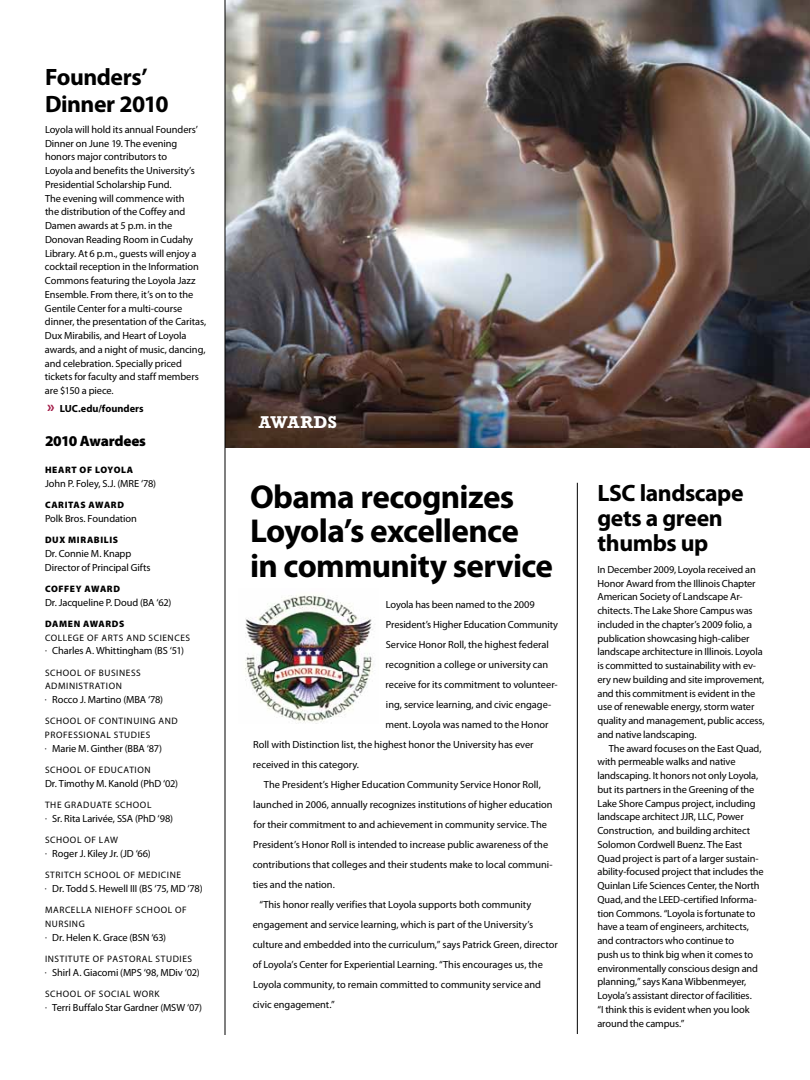
<style>
.page{position:relative;width:810px;height:1080px;background:#fff}
.page>*{position:absolute;margin:0;border:0;box-sizing:border-box;transform-origin:0 0}
.t1{font:700 33.25px/34.5px "Myriad Pro";letter-spacing:-.02em;color:#000}
.t2{font:700 23.75px/25px "Myriad Pro";letter-spacing:-.02em;color:#000}
.t3{font:700 17.38px "Rockwell Std";letter-spacing:.02em;color:#fff}
.t4{font:900 15px "Myriad Pro";letter-spacing:-.02em;color:#000}
.t5{font:10.38px/13.8px "Myriad Pro";letter-spacing:-.005em;color:#000}
.t6{font:700 10.38px "Myriad Pro";color:#000}
.t7{font:9.38px/13.8px "Myriad Pro";letter-spacing:.065em;color:#000}
.t8{font:900 9.38px "Myriad Pro";letter-spacing:.06em;color:#000}
.s1{font-size:16.25px;color:#a31c49}
.s2{font-size:9.38px}
</style>
<div class="page">
<img style="left:226px;top:0;width:584px;height:448px">
<hr style="left:225px;top:0;width:1px;height:1035px;background:#000">
<img style="left:245px;top:595px;width:129px;height:129px">
<hr style="left:577px;top:483px;width:1px;height:551px;background:#000">
<h2 class="t2" style="left:45px;top:65px;width:125px;line-height:26.2px">Founders’<br>Dinner 2010</h2>
<p class="t5" style="left:45px;top:123px;width:163px">Loyola will hold its annual Founders’ Dinner on June 19. The evening honors major contributors to<br>Loyola and benefits the University’s Presidential Scholarship Fund.<br>The evening will commence with<br>the distribution of the Coffey and Damen awards at 5 p.m. in the Donovan Reading Room in Cudahy Library. At 6 p.m., guests will enjoy a cocktail reception in the Information Commons featuring the Loyola Jazz Ensemble. From there, it’s on to the Gentile Center for a multi-course dinner, the presentation of the Caritas, Dux Mirabilis, and Heart of Loyola awards, and a night of music, dancing, and celebration. Specially priced tickets for faculty and staff members are $150 a piece.</p>
<p class="t6" style="left:47px;top:402px;width:98px"><span class="s1">»</span> LUC.edu/founders</p>
<h3 class="t4" style="left:45px;top:432px;width:103px">2010 AWARDEES</h3>
<p class="t8" style="left:45px;top:465px;width:8px">HEAR</p>
<p class="t8" style="left:71px;top:465px;width:62px">T OFLOYOLA</p>
<p class="t5" style="left:45px;top:477px;width:113px">John P. Foley, S.J. (MRE ‘78)</p>
<p class="t8" style="left:45px;top:500px;width:81px">CARITAS AWARD</p>
<p class="t5" style="left:45px;top:512px;width:94px">Polk Bros. Foundation</p>
<p class="t8" style="left:45px;top:535px;width:75px">DUX MIRABILIS</p>
<p class="t5" style="left:45px;top:547px;width:107px">Dr. Connie M. Knapp<br>Director of Principal Gifts</p>
<p class="t8" style="left:45px;top:583px;width:20px">COFFE</p>
<p class="t8" style="left:76px;top:583px;width:46px">Y AWAR D</p>
<p class="t5" style="left:45px;top:595px;width:128px">Dr. Jacqueline P. Doud (BA ‘62)</p>
<p class="t8" style="left:45px;top:618px;width:81px">DAMEN AWARDS</p>
<p class="t7" style="left:45px;top:631px;width:64px">College of Art</p>
<p class="t7" style="left:119px;top:631px;width:73px">s and Sciences</p>
<p class="t5" style="left:45px;top:644px;width:140px"><span class="s2">·</span> Charles A. Whittingham (BS ‘51)</p>
<p class="t7" style="left:45px;top:666px;width:97px">School of Business<br>Administration</p>
<p class="t5" style="left:45px;top:693px;width:89px"><span class="s2">·</span> Rocco J. Martino (MBA</p>
<p class="t5" style="left:148px;top:693px;width:17px">‘78)</p>
<p class="t7" style="left:45px;top:715px;width:134px">School of Continuing and<br>Professional Stu</p>
<p class="t7" style="left:131px;top:728px;width:21px">dies</p>
<p class="t5" style="left:45px;top:742px;width:89px"><span class="s2">·</span> Marie M. Ginther (BBA</p>
<p class="t5" style="left:147px;top:742px;width:17px">‘87)</p>
<p class="t7" style="left:45px;top:763px;width:107px">School of Education</p>
<p class="t5" style="left:45px;top:777px;width:135px">Dr. Timothy M. Kanold (PhD ‘02)</p>
<p class="t7" style="left:45px;top:798px;width:108px">The Graduate School</p>
<p class="t5" style="left:45px;top:812px;width:130px"><span class="s2">·</span> Sr. Rita Larivée, SSA (PhD ‘98)</p>
<p class="t7" style="left:45px;top:833px;width:73px">School of Law</p>
<p class="t5" style="left:45px;top:847px;width:107px"><span class="s2">·</span> Roger J. Kiley Jr. (JD ‘66)</p>
<p class="t7" style="left:45px;top:868px;width:138px">Stritch School of Medicine</p>
<p class="t5" style="left:45px;top:882px;width:159px"><span class="s2">·</span> Dr. Todd S. H ewell III (BS ‘75, MD ‘78)</p>
<p class="t7" style="left:45px;top:903px;width:142px">Marcella Niehoff School of<br>Nur</p>
<p class="t7" style="left:64px;top:917px;width:21px">sing</p>
<p class="t5" style="left:45px;top:930px;width:94px"><span class="s2">·</span> Dr. Helen K. Grace (BSN</p>
<p class="t5" style="left:151px;top:930px;width:16px">‘63)</p>
<p class="t7" style="left:45px;top:952px;width:30px">Institut</p>
<p class="t7" style="left:85px;top:952px;width:77px">e of Pastoral Stu</p>
<p class="t7" style="left:173px;top:952px;width:21px">dies</p>
<p class="t5" style="left:45px;top:965px;width:156px"><span class="s2">·</span> Shirl A. Giacomi (MPS ‘98, MDiv ‘02)</p>
<p class="t7" style="left:45px;top:987px;width:111px">School of Social Work</p>
<p class="t5" style="left:45px;top:1000px;width:159px"><span class="s2">·</span> Terri Buffalo Star Gardner (MSW ‘07)</p>
<h3 class="t3" style="left:259px;top:411px;width:80px">AWARDS</h3>
<h1 class="t1" style="left:250px;top:480px;width:305px">Obama recognizes<br>Loyola’s excellence in community service</h1>
<h2 class="t2" style="left:598px;top:480px;width:148px">LSC landscape gets a green thumbs up</h2>
<p class="t5" style="left:597px;top:563px;width:169px">In December 2009, Loyola received an Honor Award from the Illinois Chapter American Society of Landscape Ar&shy;chitects. The Lake Shore Campus was included in the chapter’s 2009 folio, a publication showcasing high-caliber landscape architecture in Illinois. Loyola is committed to sustainability with ev&shy;ery new building and site improvement, and this commitment is evident in the use of renewable energy, storm water quality and management, public access, and native landscaping.</p>
<p class="t5" style="left:597px;top:742px;width:168px;text-indent:11px">The award focuses on the East Quad, with permeable walks and native landscaping. It honors not only Loyola, but its partners in the Greening of the Lake Shore Campus project, including landscape architect JJR, LLC, Power Construction, and building architect Solomon Cordwell Buenz. The East Quad project is part of a larger sustain&shy;ability-focused project that includes the Quinlan Life Sciences Center, the North Quad, and the LEED</p>
<p class="t5" style="left:386px;top:598px;width:150px">Loyola has been named to the 2009</p>
<p class="t5" style="left:386px;top:618px;width:174px">President’s Higher Education Community</p>
<p class="t5" style="left:386px;top:638px;width:165px">Service Honor Roll, the highest federal</p>
<p class="t5" style="left:385px;top:658px;width:164px">recognition a college or university can</p>
<p class="t5" style="left:385px;top:678px;width:174px">receive for its commitment to volunteer-</p>
<p class="t5" style="left:386px;top:698px;width:167px">ing, service learning, and civic engage-</p>
<p class="t5" style="left:385px;top:718px;width:165px">ment. Loyola was named to the Honor</p>
<p class="t5" style="left:253px;top:738px;width:282px">Roll with Distinction list, the highest honor the University has ever</p>
<p class="t5" style="left:253px;top:758px;width:108px">received in this category.</p>
<p class="t5" style="left:264px;top:778px;width:278px">The President’s Higher Education Community Service Honor Roll,</p>
<p class="t5" style="left:253px;top:798px;width:301px">launched in 2006, annually recognizes institutions of higher education</p>
<p class="t5" style="left:253px;top:818px;width:295px">for their commitment to and achievement in community service. The</p>
<p class="t5" style="left:253px;top:838px;width:296px">President’s Honor Roll is intended to increase public awareness of the</p>
<p class="t5" style="left:253px;top:858px;width:301px">contributions that colleges and their students make to local communi-</p>
<p class="t5" style="left:253px;top:878px;width:83px">ties and the nation.</p>
<p class="t5" style="left:259px;top:898px;width:274px">“This honor really verifies that Loyola supports both community</p>
<p class="t5" style="left:253px;top:918px;width:282px">engagement and service learning, which is part of the University’s</p>
<p class="t5" style="left:253px;top:938px;width:307px">culture and embedded into the curriculum,” says Patrick Green, director</p>
<p class="t5" style="left:253px;top:958px;width:292px">of Loyola’s Center for Experiential Learning. “This encourages us, the</p>
<p class="t5" style="left:253px;top:978px;width:289px">Loyola community, to remain committed to community service and</p>
<p class="t5" style="left:253px;top:998px;width:84px">civic engagement.”</p>
<p class="t5" style="left:597px;top:893px;width:162px;text-indent:83px">-certified Informa&shy;tion Commons. “Loyola is fortunate to have a team of engineers, architects, and contractors who continue to<br>push us to think big when it comes to environmentally conscious design and planning,” says Kana Wibbenmeyer, Loyola’s assistant director of facilities. “I think this is evident when you look around the campus.”</p>
</div>
